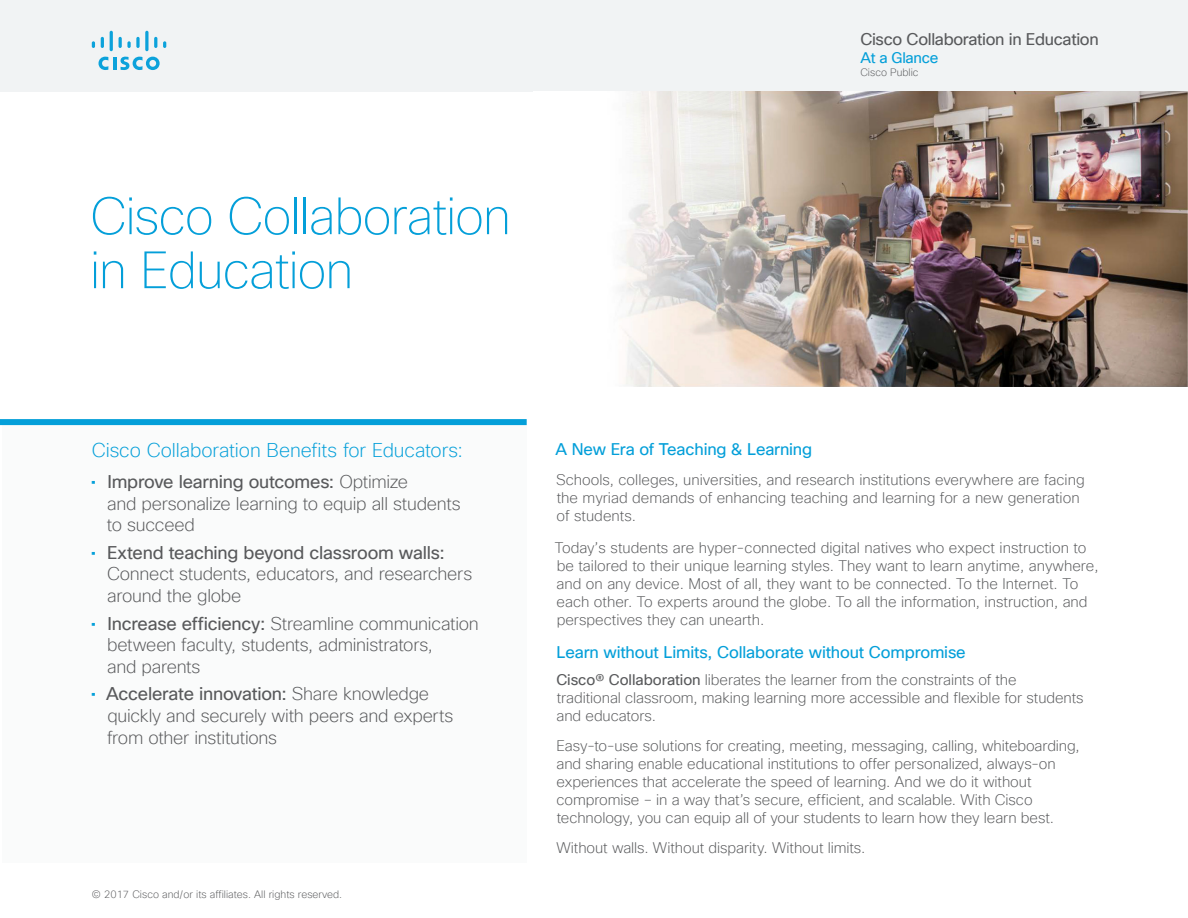
<style>
.page{position:relative;width:1188px;height:918px;background:#fff}
.page>*{position:absolute;margin:0;border:0;box-sizing:border-box;transform-origin:0 0}
.Title_Headline{font:100 51px/54px "Cisco Sans TT";letter-spacing:-.02em;color:#049fd9}
.Sidebar_Intro1{font:200 19.5px "Cisco Sans TT";letter-spacing:-.005em;color:#049fd9}
.t1{font:200 18px/21.6px "Cisco Sans TT";letter-spacing:-.015em;color:#58595b}
.Subhead3{font:16.5px "Cisco Sans TT";letter-spacing:-.01em;color:#049fd9}
.t2{font:16.5px "Cisco Sans TT";letter-spacing:-.02em;color:#58595b}
.Body{font:200 15px/18px "Cisco Sans TT";color:#58595b}
.t3{font:15px "Cisco Sans TT";letter-spacing:-.02em;color:#049fd9}
.t4{font:200 10.5px "Cisco Sans TT";color:#58595b}
.s1{font-weight:400;color:#049fd9}
.s2{font-weight:400}
</style>
<div class="page">
<div style="left:0;top:0;width:1188px;height:92px;background:#f1f3f4"></div>
<svg style="left:99px;top:57px;width:61px;height:13px"></svg>
<svg style="left:92px;top:41px;width:3px;height:7px"></svg>
<svg style="left:101px;top:37px;width:3px;height:11px"></svg>
<hr style="left:110px;top:31px;width:3px;height:20px;background:#0ca2db;border-radius:2px">
<svg style="left:119px;top:37px;width:12px;height:11px"></svg>
<svg style="left:136px;top:37px;width:4px;height:11px"></svg>
<svg style="left:145px;top:31px;width:4px;height:20px"></svg>
<svg style="left:154px;top:37px;width:3px;height:11px"></svg>
<svg style="left:163px;top:41px;width:3px;height:7px"></svg>
<div style="left:2px;top:425px;width:525px;height:438px;background:#fafbfb"></div>
<div style="left:0;top:419px;width:527px;height:6px;background:#049fd9"></div>
<img style="left:620px;top:92px;width:568px;height:295px">
<p class="Title_Headline" style="left:90px;top:191px;width:422px">Cisco Collaboration in Education</p>
<p class="t2" style="left:860px;top:28px;width:240px">Cisco Collaboration in Education</p>
<p class="t3" style="left:860px;top:48px;width:80px">At a Glance</p>
<p class="t4" style="left:860px;top:66px;width:60px">Cisco Public</p>
<p class="Sidebar_Intro1" style="left:92px;top:438px;width:373px">Cisco Collaboration Benefits for Educators:</p>
<p class="t1" style="left:107px;top:472px;width:355px;text-indent:-16px"><span class="s1">•</span> <span class="s2">Improve learning outcomes:</span> Optimize<br>and personalize learning to equip all students to succeed</p>
<p class="t1" style="left:107px;top:542px;width:367px;text-indent:-16px"><span class="s1">•</span> <span class="s2">Extend teaching beyond classroom walls:<br></span>Connect students, educators, and researchers around the globe</p>
<p class="t1" style="left:107px;top:613px;width:373px;text-indent:-16px"><span class="s1">•</span> <span class="s2">Increase efficiency:</span> Streamline communication between faculty, students, administrators,<br>and parents</p>
<p class="t1" style="left:107px;top:684px;width:348px;text-indent:-16px"><span class="s1">•</span> <span class="s2">Accelerate innovation:</span> Share knowledge quickly and securely with peers and experts from other institutions</p>
<p class="t4" style="left:92px;top:887px;width:252px">© 2017 Cisco and/or its affiliates. All rights reserved.</p>
<p class="Subhead3" style="left:555px;top:439px;width:258px">A New Era of Teaching &amp; Learning</p>
<p class="Body" style="left:556px;top:471px;width:530px">Schools, colleges, universities, and research institutions everywhere are facing the myriad demands of enhancing teaching and learning for a new generation of students.</p>
<p class="Body" style="left:555px;top:539px;width:545px">Today’s students are hyper-connected digital natives who expect instruction to be tailored to their unique learning styles. They want to learn anytime, anywhere, and on any device. Most of all, they want to be connected. To the Internet. To each other. To experts around the globe. To all the information, instruction, and perspectives they can unearth.</p>
<p class="Subhead3" style="left:557px;top:641px;width:411px">Learn without Limits, Collaborate without Compromise</p>
<p class="Body" style="left:556px;top:671px;width:529px"><span class="s2">Cisco® Collaboration</span> liberates the learner from the constraints of the traditional classroom, making learning more accessible and flexible for students and educators.</p>
<p class="Body" style="left:557px;top:737px;width:525px">Easy-to-use solutions for creating, meeting, messaging, calling, whiteboarding, and sharing enable educational institutions to offer personalized, always-on experiences that accelerate the speed of learning. And we do it without compromise – in a way that’s secure, efficient, and scalable. With Cisco technology, you can equip all of your students to learn how they learn best.</p>
<p class="Body" style="left:556px;top:839px;width:311px">Without walls. Without disparity. Without limits.</p>
</div>
